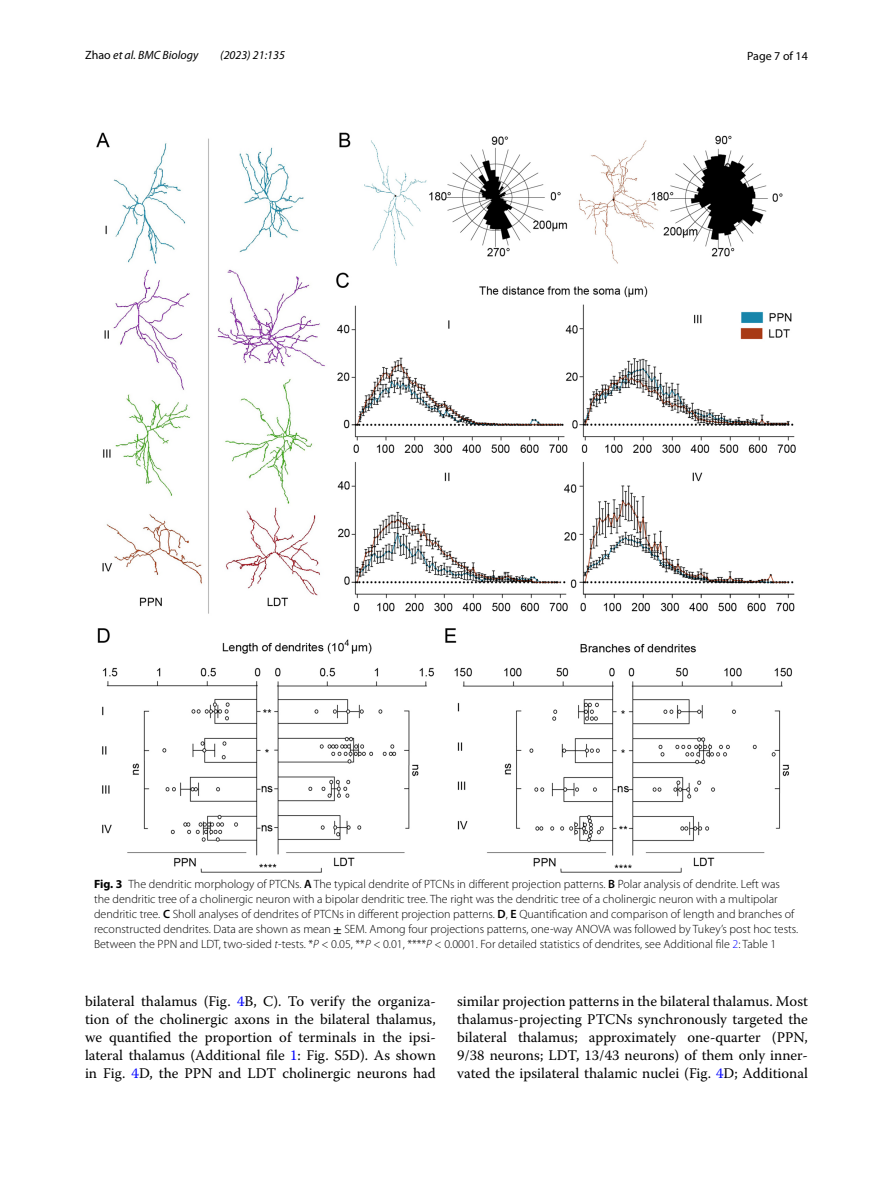
<style>
.page{position:relative;width:893px;height:1187px;background:#fff}
.page>*{position:absolute;margin:0;border:0;box-sizing:border-box;transform-origin:0 0}
.t1{font:14.7px/18px "Warnock Pro";color:#000;text-align:justify}
.t2{font:300 12px/15px "Myriad Pro";color:#000}
.t3{font:italic 12px "Myriad Pro";color:#000}
.t4{font:12px "Myriad Pro";color:#000}
.s1{font-style:normal}
.s2{font-weight:700}
.s3{font-weight:600}
.s4{font-family:"STIX";font-weight:400}
.s5{font-style:italic}
.s6{color:#00f}
</style>
<div class="page">
<img style="left:96px;top:133px;width:700px;height:739px">
<p class="t3" style="left:85px;top:48px;width:115px"><span class="s1">Zhao</span> et al. BMC Biology</p>
<p class="t3" style="left:220px;top:48px;width:66px">(2023) 21:135</p>
<p class="t4" style="left:747px;top:48px;width:62px">Page 7 of 14</p>
<p class="t2" style="left:94px;top:876px;width:706px"><span class="s2">Fig. 3</span> The dendritic morphology of PTCNs. <span class="s3">A</span> The typical dendrite of PTCNs in different projection patterns. <span class="s3">B</span> Polar analysis of dendrite. Left was the dendritic tree of a cholinergic neuron with a bipolar dendritic tree. The right was the dendritic tree of a cholinergic neuron with a multipolar dendritic tree. <span class="s3">C</span> Sholl analyses of dendrites of PTCNs in different projection patterns. <span class="s3">D</span>, <span class="s3">E</span> Quantification and comparison of length and branches of reconstructed dendrites. Data are shown as mean <span class="s4">±</span> SEM. Among four projections patterns, one-way ANOVA was followed by Tukey’s post hoc tests.<br>Between the PPN and LDT, two-sided <span class="s5">t</span>-tests. *<span class="s5">P</span> &lt; 0.05, **<span class="s5">P</span> &lt; 0.01, ****<span class="s5">P</span> &lt; 0.0001. For detailed statistics of dendrites, see Additional file <span class="s6">2</span>: Table 1</p>
<p class="t1" style="left:85px;top:991px;width:352px">bilateral thalamus (Fig. <span class="s6">4</span>B, C). To verify the organiza&shy;tion of the cholinergic axons in the bilateral thalamus, we quantified the proportion of terminals in the ipsi&shy;lateral thalamus (Additional file <span class="s6">1</span>: Fig. S5D). As shown in Fig. <span class="s6">4</span>D, the PPN and LDT cholinergic neurons had</p>
<p class="t1" style="left:457px;top:991px;width:352px">similar projection patterns in the bilateral thalamus. Most thalamus-projecting PTCNs synchronously targeted the bilateral thalamus; approximately one-quarter (PPN, 9/38 neurons; LDT, 13/43 neurons) of them only inner&shy;vated the ipsilateral thalamic nuclei (Fig. <span class="s6">4</span>D; Additional</p>
</div>
